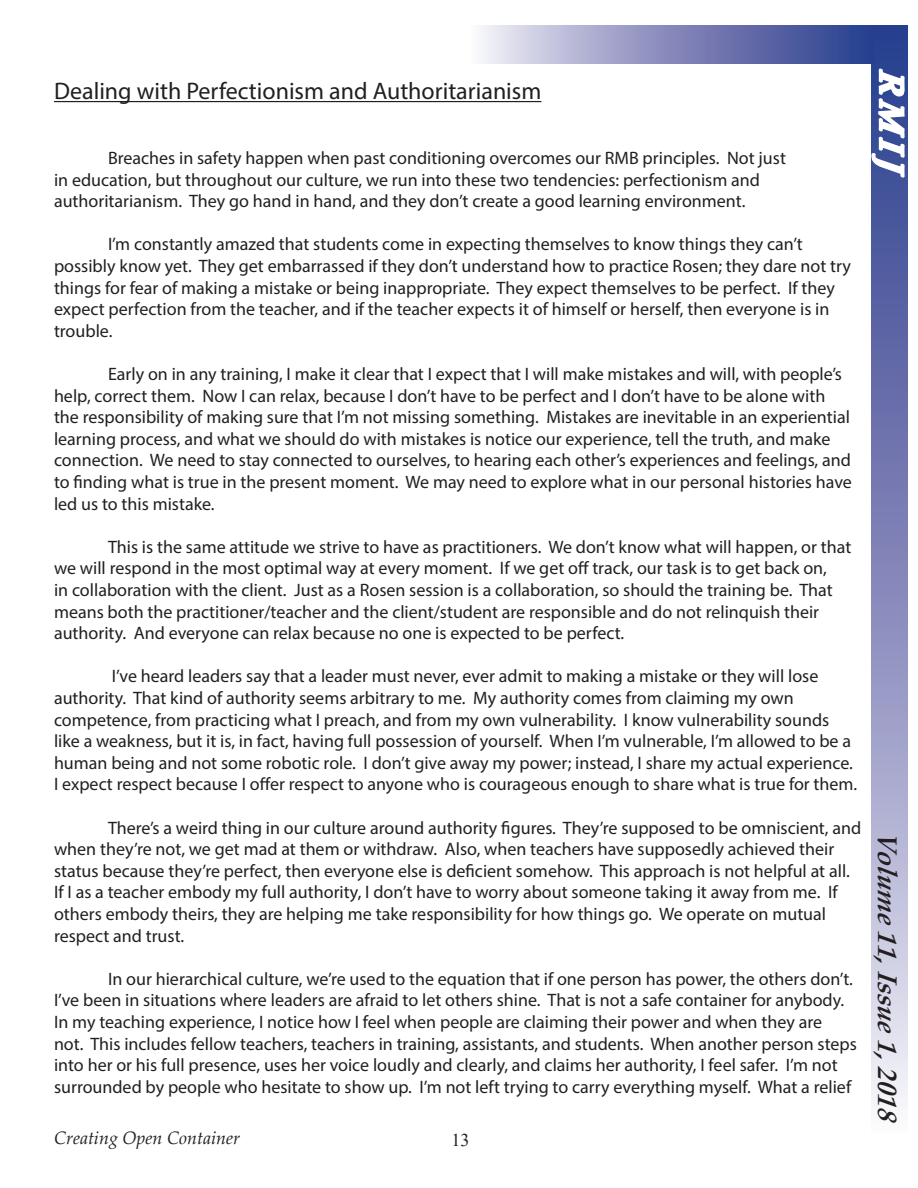
<style>
.page{position:relative;width:918px;height:1188px;background:#fff}
.page>*{position:absolute;margin:0;border:0;box-sizing:border-box;transform-origin:0 0}
.t1{font:italic 700 33px "Palatino Linotype";color:#fff}
.t2{font:italic 700 27px "Palatino Linotype";color:#231f20}
.t3{font:24px "Myriad Pro";color:#231f20}
.t4{font:18px/21.6px "Myriad Pro";color:#231f20}
.t5{font:italic 18px "Palatino Linotype";color:#231f20}
.t6{font:18px "Times New Roman";color:#231f20}
</style>
<div class="page">
<svg style="left:872px;top:258px;width:36px;height:845px"></svg>
<svg style="left:870px;top:25px;width:38px;height:233px"></svg>
<svg style="left:482px;top:26px;width:391px;height:37px"></svg>
<hr style="left:54px;top:101px;width:487px;height:1px;background:#231f20">
<p class="t3" style="left:54px;top:76px;width:489px">Dealing with Perfectionism and Authoritarianism</p>
<p class="t4" style="left:54px;top:147px;width:733px;text-indent:54px">Breaches in safety happen when past conditioning overcomes our RMB principles. Not just in education, but throughout our culture, we run into these two tendencies: perfectionism and authoritarianism. They go hand in hand, and they don’t create a good learning environment.</p>
<p class="t4" style="left:54px;top:233px;width:799px;text-indent:54px">I’m constantly amazed that students come in expecting themselves to know things they can’t possibly know yet. They get embarrassed if they don’t understand how to practice Rosen; they dare not try things for fear of making a mistake or being inappropriate. They expect themselves to be perfect. If they expect perfection from the teacher, and if the teacher expects it of himself or herself, then everyone is in trouble.</p>
<p class="t4" style="left:54px;top:363px;width:799px;text-indent:54px">Early on in any training, I make it clear that I expect that I will make mistakes and will, with people’s help, correct them. Now I can relax, because I don’t have to be perfect and I don’t have to be alone with the responsibility of making sure that I’m not missing something. Mistakes are inevitable in an experiential learning process, and what we should do with mistakes is notice our experience, tell the truth, and make connection. We need to stay connected to ourselves, to hearing each other’s experiences and feelings, and to finding what is true in the present moment. We may need to explore what in our personal histories have led us to this mistake.</p>
<p class="t4" style="left:54px;top:536px;width:799px;text-indent:54px">This is the same attitude we strive to have as practitioners. We don’t know what will happen, or that we will respond in the most optimal way at every moment. If we get off track, our task is to get back on,<br>in collaboration with the client. Just as a Rosen session is a collaboration, so should the training be. That means both the practitioner/teacher and the client/student are responsible and do not relinquish their authority. And everyone can relax because no one is expected to be perfect.</p>
<p class="t4" style="left:54px;top:665px;width:805px;text-indent:58px">I’ve heard leaders say that a leader must never, ever admit to making a mistake or they will lose authority. That kind of authority seems arbitrary to me. My authority comes from claiming my own competence, from practicing what I preach, and from my own vulnerability. I know vulnerability sounds like a weakness, but it is, in fact, having full possession of yourself. When I’m vulnerable, I’m allowed to be a human being and not some robotic role. I don’t give away my power; instead, I share my actual experience.<br>I expect respect because I offer respect to anyone who is courageous enough to share what is true for them.</p>
<p class="t4" style="left:54px;top:816px;width:809px;text-indent:54px">There’s a weird thing in our culture around authority figures. They’re supposed to be omniscient, and when they’re not, we get mad at them or withdraw. Also, when teachers have supposedly achieved their status because they’re perfect, then everyone else is deficient somehow. This approach is not helpful at all.<br>If I as a teacher embody my full authority, I don’t have to worry about someone taking it away from me. If others embody theirs, they are helping me take responsibility for how things go. We operate on mutual respect and trust.</p>
<p class="t4" style="left:54px;top:968px;width:804px;text-indent:54px">In our hierarchical culture, we’re used to the equation that if one person has power, the others don’t.<br>I’ve been in situations where leaders are afraid to let others shine. That is not a safe container for anybody.<br>In my teaching experience, I notice how I feel when people are claiming their power and when they are<br>not. This includes fellow teachers, teachers in training, assistants, and students. When another person steps into her or his full presence, uses her voice loudly and clearly, and claims her authority, I feel safer. I’m not surrounded by people who hesitate to show up. I’m not left trying to carry everything myself. What a relief</p>
<p class="t5" style="left:54px;top:1125px;width:188px">Creating Open Container</p>
<p class="t6" style="left:451px;top:1128px;width:19px">13</p>
<h1 class="t1" style="left:915px;top:70px;width:111px;rotate:90deg">RMIJ</h1>
<p class="t2" style="left:906px;top:832px;width:296px;rotate:90deg">Volume 11,Issue 1,2018</p>
</div>
